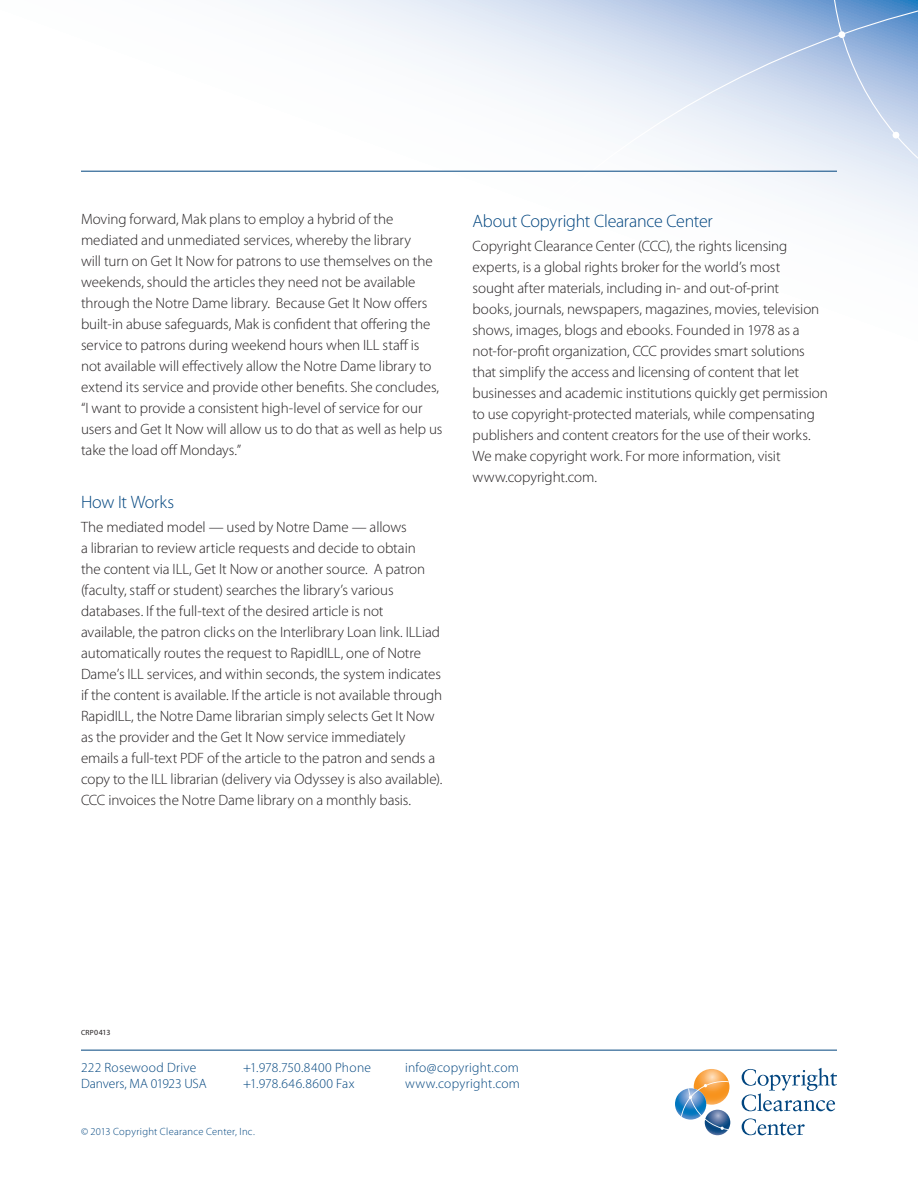
<style>
.page{position:relative;width:918px;height:1188px;background:#fff}
.page>*{position:absolute;margin:0;border:0;box-sizing:border-box;transform-origin:0 0}
._2_Subhead_Blue{font:300 18px "Myriad Pro";letter-spacing:-.015em;color:#01457f}
._3_0_Text{font:300 15px/21px "Myriad Pro";letter-spacing:-.005em;color:#231f20}
.t1{font:300 13.5px "Myriad Pro";letter-spacing:.02em;color:#01457f}
.t2{font:300 13.5px "Myriad Pro";letter-spacing:-.005em;color:#01457f}
.t3{font:300 10.5px "Myriad Pro";letter-spacing:.025em;color:#01457f}
.t4{font:7.8px "Myriad Pro";color:#231f20}
.s1{font-size:7.5px}
</style>
<div class="page">
<svg style="left:445px;top:0;width:473px;height:232px"></svg>
<svg style="left:838px;top:31px;width:8px;height:8px"></svg>
<svg style="left:892px;top:131px;width:8px;height:8px"></svg>
<hr style="left:81px;top:171px;width:756px;height:1px;background:#01457f">
<hr style="left:81px;top:1050px;width:756px;height:1px;background:#01457f">
<svg style="left:705px;top:1110px;width:25px;height:25px"></svg>
<svg style="left:675px;top:1088px;width:31px;height:32px"></svg>
<svg style="left:681px;top:1069px;width:48px;height:61px"></svg>
<svg style="left:742px;top:1118px;width:63px;height:17px"></svg>
<svg style="left:742px;top:1068px;width:95px;height:43px"></svg>
<p class="_3_0_Text" style="left:81px;top:209px;width:363px">Moving forward, Mak plans to employ a hybrid of the mediated and unmediated services, whereby the library<br>will turn on Get It Now for patrons to use themselves on the weekends, should the articles they need not be available through the Notre Dame library. Because Get It Now offers built-in abuse safeguards, Mak is confident that offering the service to patrons during weekend hours when ILL staff is not available will effectively allow the Notre Dame library to extend its service and provide other benefits. She concludes, “I want to provide a consistent high-level of service for our users and Get It Now will allow us to do that as well as help us take the load off Mondays.”</p>
<p class="_2_Subhead_Blue" style="left:81px;top:492px;width:95px">How It Works</p>
<p class="_3_0_Text" style="left:81px;top:517px;width:363px">The mediated model — used by Notre Dame — allows<br>a librarian to review article requests and decide to obtain<br>the content via ILL, Get It Now or another source. A patron (faculty, staff or student) searches the library’s various databases. If the full-text of the desired article is not<br>available, the patron clicks on the Interlibrary Loan link. ILLiad automatically routes the request to RapidILL, one of Notre Dame’s ILL services, and within seconds, the system indicates if the content is available. If the article is not available through RapidILL, the Notre Dame librarian simply selects Get It Now as the provider and the Get It Now service immediately emails a full-text PDF of the article to the patron and sends a copy to the ILL librarian (delivery via Odyssey is also available).<br>CCC invoices the Notre Dame library on a monthly basis.</p>
<p class="_2_Subhead_Blue" style="left:472px;top:211px;width:242px">About Copyright Clearance Center</p>
<p class="_3_0_Text" style="left:472px;top:235px;width:357px">Copyright Clearance Center (CCC), the rights licensing experts, is a global rights broker for the world’s most<br>sought after materials, including in- and out-of-print<br>books, journals, newspapers, magazines, movies, television shows, images, blogs and ebooks. Founded in 1978 as a not-for-profit organization, CCC provides smart solutions that simplify the access and licensing of content that let businesses and academic institutions quickly get permission to use copyright-protected materials, while compensating publishers and content creators for the use of their works.<br>We make copyright work. For more information, visit www.copyright.com.</p>
<p class="t4" style="left:81px;top:1028px;width:31px"><span class="s1">CRP</span>0413</p>
<p class="t1" style="left:81px;top:1060px;width:117px">222 Rosewood Drive</p>
<p class="t2" style="left:81px;top:1076px;width:127px">Danvers, MA 01923 USA</p>
<p class="t1" style="left:243px;top:1060px;width:130px">+1.978.750.8400 Phone</p>
<p class="t1" style="left:243px;top:1076px;width:113px">+1.978.646.8600 Fax</p>
<p class="t3" style="left:81px;top:1126px;width:175px">© 2013 Copyright Clearance Center, Inc.</p>
<p class="t1" style="left:405px;top:1060px;width:115px">info@copyright.com</p>
<p class="t1" style="left:405px;top:1076px;width:117px">www.copyright.com</p>
</div>
